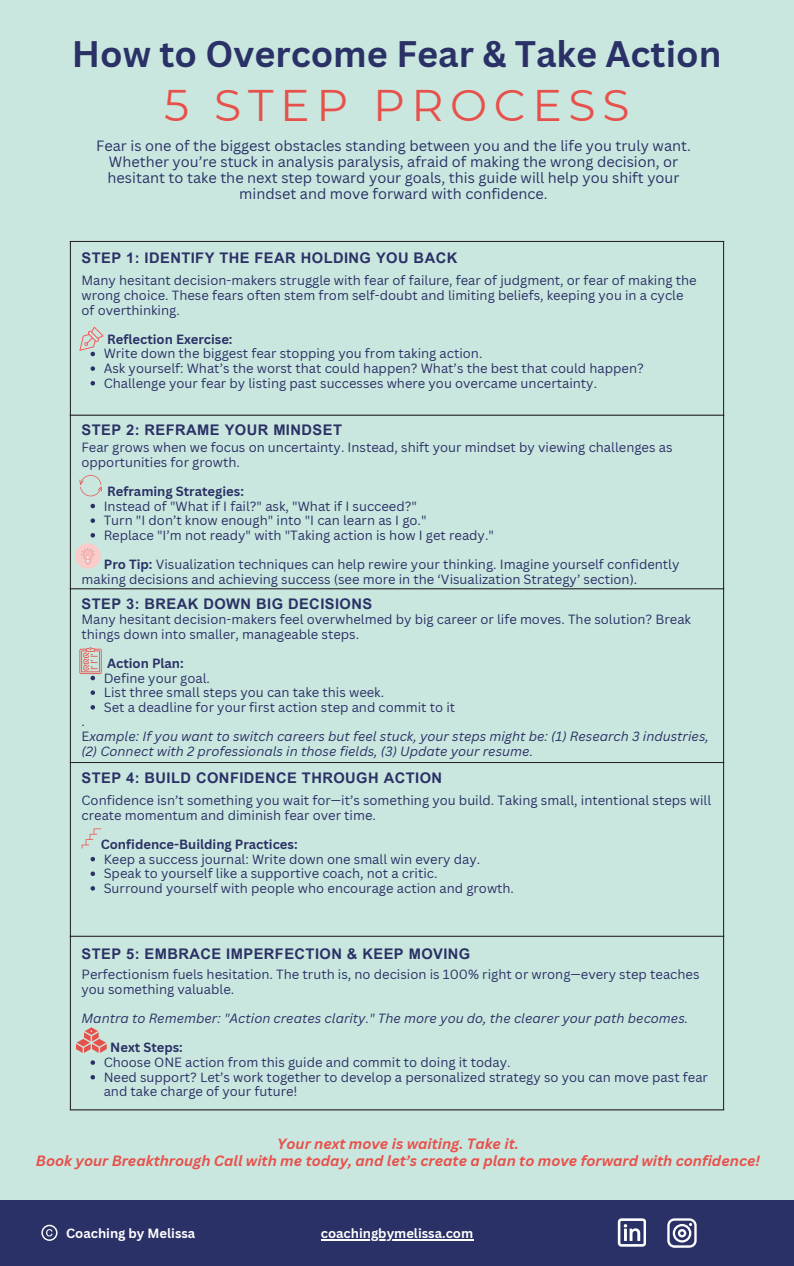
<style>
.page{position:relative;width:794px;height:1266px;background:#fff}
.page>*{position:absolute;margin:0;border:0;box-sizing:border-box;transform-origin:0 0}
.t1{font:44.17px "Montserrat";letter-spacing:.15em;color:#e7514c}
.t2{font:700 36px "Canva Sans";color:#2a3166}
.t3{font:700 14.62px "Arial Unicode MS";letter-spacing:.03em;color:#2a3166}
.t4{font:14.55px/16.4px "Canva Sans";color:#2a3166;text-align:center}
.t5{font:italic 700 14.55px/16.4px "Canva Sans";color:#e7514c;text-align:center}
.t6{font:13.05px/14.6px "Canva Sans";color:#2a3166}
.t7{font:italic 13.05px/14.6px "Canva Sans";color:#2a3166}
.t8{font:700 13.05px "Canva Sans";color:#2a3166}
.t9{font:700 13.05px "Canva Sans";color:#fff}
.s1{font-weight:700}
.s2{font-style:normal}
</style>
<div class="page">
<div style="left:0;top:0;width:793px;height:1266px;background:#cae7df"></div>
<hr style="left:70px;top:242px;width:1px;height:867px;background:#231f20">
<hr style="left:722px;top:242px;width:1px;height:867px;background:#231f20">
<hr style="left:70px;top:241px;width:653px;height:1px;background:#231f20">
<hr style="left:70px;top:415px;width:653px;height:1px;background:#231f20">
<hr style="left:70px;top:588px;width:653px;height:1px;background:#231f20">
<hr style="left:70px;top:762px;width:653px;height:1px;background:#231f20">
<hr style="left:70px;top:935px;width:653px;height:1px;background:#231f20">
<hr style="left:70px;top:1109px;width:653px;height:1px;background:#231f20">
<div style="left:0;top:1200px;width:793px;height:66px;background:#2a3166"></div>
<svg style="left:41px;top:1224px;width:16px;height:17px"></svg>
<svg style="left:617px;top:1218px;width:28px;height:28px"></svg>
<svg style="left:667px;top:1218px;width:29px;height:29px"></svg>
<hr style="left:320px;top:1239px;width:153px;height:1px;background:#fff">
<svg style="left:79px;top:475px;width:23px;height:21px"></svg>
<svg style="left:82px;top:828px;width:19px;height:20px"></svg>
<svg style="left:76px;top:1027px;width:31px;height:26px"></svg>
<svg style="left:79px;top:327px;width:24px;height:29px"></svg>
<svg style="left:90px;top:366px;width:5px;height:5px"></svg>
<svg style="left:90px;top:381px;width:5px;height:4px"></svg>
<svg style="left:90px;top:504px;width:5px;height:4px"></svg>
<svg style="left:90px;top:518px;width:5px;height:5px"></svg>
<svg style="left:70px;top:533px;width:31px;height:41px"></svg>
<svg style="left:79px;top:647px;width:23px;height:33px"></svg>
<svg style="left:90px;top:690px;width:5px;height:5px"></svg>
<svg style="left:90px;top:705px;width:5px;height:4px"></svg>
<svg style="left:90px;top:857px;width:5px;height:4px"></svg>
<svg style="left:90px;top:871px;width:5px;height:5px"></svg>
<svg style="left:90px;top:886px;width:5px;height:4px"></svg>
<svg style="left:90px;top:1060px;width:5px;height:5px"></svg>
<svg style="left:90px;top:1075px;width:5px;height:4px"></svg>
<p class="t2" style="left:72px;top:29px;width:650px">How to Overcome Fear &amp; Take Action</p>
<p class="t1" style="left:164px;top:78px;width:466px">5 STEP PROCESS</p>
<p class="t4" style="left:96px;top:137px;width:596px">Fear is one of the biggest obstacles standing between you and the life you truly want.<br>Whether you’re stuck in analysis paralysis, afraid of making the wrong decision, or hesitant to take the next step toward your goals, this guide will help you shift your mindset and move forward with confidence.</p>
<h5 class="t3" style="left:81px;top:247px;width:377px">STEP 1: IDENTIFY THE FEAR HOLDING YOU BACK</h5>
<p class="t6" style="left:81px;top:273px;width:616px">Many hesitant decision-makers struggle with fear of failure, fear of judgment, or fear of making the wrong choice. These fears often stem from self-doubt and limiting beliefs, keeping you in a cycle of overthinking.</p>
<h3 class="t8" style="left:107px;top:330px;width:127px">Reflection Exercise:</h3>
<p class="t6" style="left:104px;top:346px;width:380px">Write down the biggest fear stopping you from taking action.</p>
<h6 class="t6" style="left:104px;top:361px;width:541px">Ask yourself: What’s the worst that could happen? What’s the best that could happen?</h6>
<p class="t6" style="left:104px;top:375px;width:494px">Challenge your fear by listing past successes where you overcame uncertainty.</p>
<h3 class="t3" style="left:81px;top:419px;width:262px">STEP 2: REFRAME YOUR MINDSET</h3>
<p class="t6" style="left:81px;top:440px;width:592px">Fear grows when we focus on uncertainty. Instead, shift your mindset by viewing challenges as opportunities for growth.</p>
<p class="t8" style="left:107px;top:482px;width:138px">Reframing Strategies:</p>
<p class="t6" style="left:104px;top:498px;width:315px">Instead of "What if I fail?" ask, "What if I succeed?"</p>
<p class="t6" style="left:104px;top:513px;width:324px">Turn "I don’t know enough" into "I can learn as I go."</p>
<p class="t6" style="left:104px;top:527px;width:391px">Replace "I’m not ready" with "Taking action is how I get ready."</p>
<h3 class="t6" style="left:81px;top:557px;width:599px;text-indent:22px"><span class="s1">Pro Tip:</span> Visualization techniques can help rewire your thinking. Imagine yourself confidently making decisions and achieving success (see more in the ‘Visualization Strategy’ section).</h3>
<p class="t6" style="left:81px;top:611px;width:610px">Many hesitant decision-makers feel overwhelmed by big career or life moves. The solution? Break things down into smaller, manageable steps.</p>
<h6 class="t8" style="left:107px;top:654px;width:78px">Action Plan:</h6>
<p class="t6" style="left:104px;top:670px;width:108px">Define your goal.</p>
<p class="t6" style="left:104px;top:685px;width:282px">List three small steps you can take this week.</p>
<p class="t6" style="left:104px;top:699px;width:353px">Set a deadline for your first action step and commit to it</p>
<p class="t6" style="left:81px;top:714px;width:5px">.</p>
<p class="t7" style="left:81px;top:728px;width:628px"><span class="s2">E</span>xample: If you want to switch careers but feel stuck, your steps might be: (1) Research 3 industries, (2) Connect with 2 professionals in those fields, (3) Update your resume.</p>
<p class="t6" style="left:81px;top:793px;width:630px">Confidence isn’t something you wait for—it’s something you build. Taking small, intentional steps will create momentum and diminish fear over time.</p>
<h3 class="t8" style="left:101px;top:835px;width:198px">Confidence-Building Practices:</h3>
<p class="t6" style="left:104px;top:851px;width:378px">Keep a success journal: Write down one small win every day.</p>
<h6 class="t6" style="left:104px;top:866px;width:335px">Speak to yourself like a supportive coach, not a critic.</h6>
<p class="t6" style="left:104px;top:880px;width:411px">Surround yourself with people who encourage action and growth.</p>
<p class="t3" style="left:81px;top:594px;width:292px">STEP 3: BREAK DOWN BIG DECISIONS</p>
<h6 class="t3" style="left:81px;top:767px;width:362px">STEP 4: BUILD CONFIDENCE THROUGH ACTION</h6>
<p class="t3" style="left:81px;top:943px;width:390px">STEP 5: EMBRACE IMPERFECTION &amp; KEEP MOVING</p>
<p class="t6" style="left:81px;top:967px;width:619px">Perfectionism fuels hesitation. The truth is, no decision is 100% right or wrong—every step teaches you something valuable.</p>
<p class="t7" style="left:81px;top:1011px;width:608px">Mantra to Remember: "Action creates clarity." The more you do, the clearer your path becomes.</p>
<p class="t8" style="left:110px;top:1038px;width:74px">Next Steps:</p>
<h3 class="t6" style="left:104px;top:1054px;width:408px">Choose ONE action from this guide and commit to doing it today.</h3>
<p class="t6" style="left:104px;top:1069px;width:605px">Need support? Let’s work together to develop a personalized strategy so you can move past fear and take charge of your future!</p>
<p class="t5" style="left:36px;top:1135px;width:725px">Your next move is waiting. Take it.<br>Book your Breakthrough Call with me today, and let’s create a plan to move forward with confidence!</p>
<h2 class="t9" style="left:66px;top:1224px;width:131px">Coaching by Melissa</h2>
<h1 class="t9" style="left:320px;top:1224px;width:154px">coachingbymelissa.com</h1>
</div>
